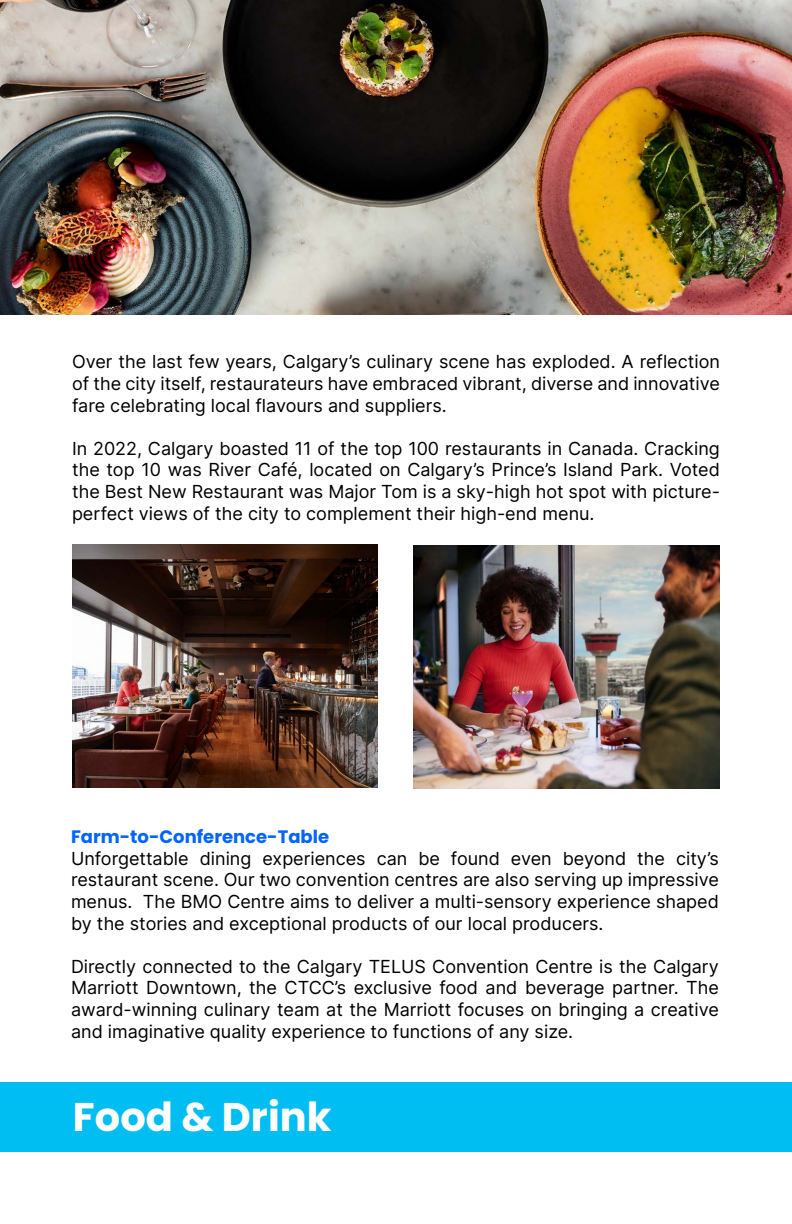
<style>
.page{position:relative;width:792px;height:1224px;background:#fff}
.page>*{position:absolute;margin:0;border:0;box-sizing:border-box;transform-origin:0 0}
.t1{font:700 40px "Poppins";color:#fff}
.t2{font:18px/21.6px "Inter";color:#000;text-align:justify}
.t3{font:700 18px "Poppins";color:#0064ff}
</style>
<div class="page">
<div style="left:0;top:1082px;width:792px;height:70px;background:#00bdf2"></div>
<img style="left:0;top:0;width:792px;height:315px">
<img style="left:72px;top:545px;width:306px;height:243px">
<img style="left:413px;top:545px;width:306px;height:243px">
<p class="t2" style="left:72px;top:351px;width:649px">Over the last few years, Calgary’s culinary scene has exploded. A reflection of the city itself, restaurateurs have embraced vibrant, diverse and innovative fare celebrating local flavours and suppliers.</p>
<p class="t2" style="left:72px;top:437px;width:650px">In 2022, Calgary boasted 11 of the top 100 restaurants in Canada. Cracking the top 10 was River Café, located on Calgary’s Prince’s Island Park. Voted the Best New Restaurant was Major Tom is a sky-high hot spot with picture&shy;perfect views of the city to complement their high-end menu.</p>
<p class="t3" style="left:71px;top:826px;width:260px">Farm-to-Conference-Table</p>
<p class="t2" style="left:71px;top:847px;width:649px">Unforgettable dining experiences can be found even beyond the city’s restaurant scene. Our two convention centres are also serving up impressive menus. The BMO Centre aims to deliver a multi-sensory experience shaped by the stories and exceptional products of our local producers.</p>
<p class="t2" style="left:71px;top:955px;width:649px">Directly connected to the Calgary TELUS Convention Centre is the Calgary Marriott Downtown, the CTCC’s exclusive food and beverage partner. The award-winning culinary team at the Marriott focuses on bringing a creative and imaginative quality experience to functions of any size.</p>
<h1 class="t1" style="left:73px;top:1093px;width:260px">Food &amp; Drink</h1>
</div>
